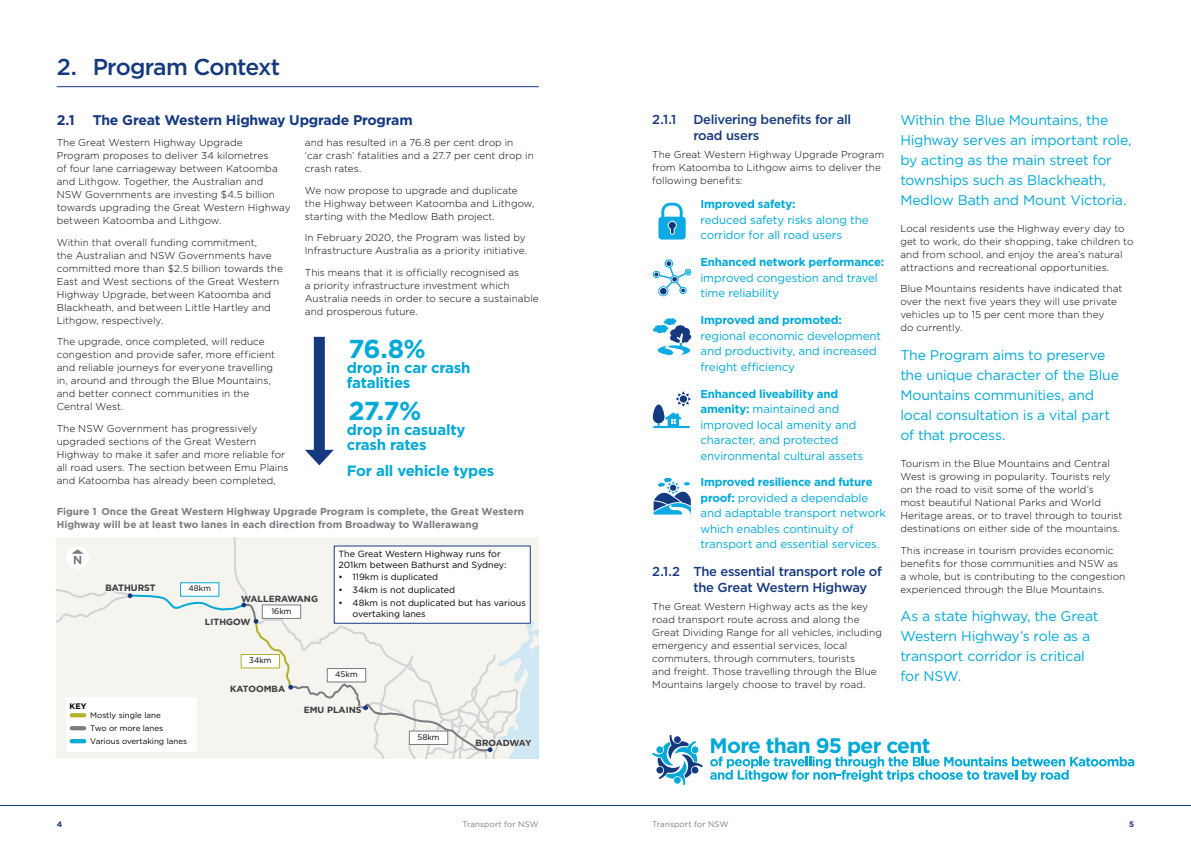
<style>
.page{position:relative;width:1191px;height:842px;background:#fff}
.page>*{position:absolute;margin:0;border:0;box-sizing:border-box;transform-origin:0 0}
.t1{font:700 26px "Gotham";color:#00a9d8}
.t2{font:500 23px "Gotham";letter-spacing:-.04em;color:#15397f}
.t3{font:700 21px "Gotham";letter-spacing:-.035em;color:#00a9d8}
.t4{font:700 15px/15px "Gotham";letter-spacing:-.02em;color:#00a9d8}
.t5{font:14px/20px "Gotham";letter-spacing:-.015em;color:#00a9d8}
.t6{font:700 14px "Gotham";letter-spacing:-.02em;color:#15397f}
.t7{font:500 13px/16px "Gotham";letter-spacing:-.02em;color:#15397f}
.t8{font:11.5px/15.5px "Gotham";letter-spacing:-.01em;color:#00a9d8}
.t9{font:700 11.5px "Gotham";letter-spacing:-.02em;color:#00a9d8}
.t10{font:300 10px/13px "Gotham";letter-spacing:.005em;color:#000}
.t11{font:700 10px/13px "Gotham";color:#797d82}
.t12{font:9px/10.8px "Gotham";color:#000}
.t13{font:700 9px "Gotham";color:#000}
.t14{font:700 9px "Gotham";letter-spacing:-.04em;color:#000}
.t15{font:8px/12.6px "Gotham";color:#000}
.t16{font:8px "Gotham";letter-spacing:.015em;color:#797d82}
.t17{font:700 8px "Gotham";color:#000}
.t18{font:700 8px "Gotham";color:#15397f}
.s1{color:#fff}
.s2{font-weight:700}
</style>
<div class="page">
<hr style="left:57px;top:86px;width:482px;height:1px;background:#15397f">
<svg style="left:57px;top:538px;width:482px;height:221px"></svg>
<div style="left:66px;top:697px;width:131px;height:54px;background:#fff"></div>
<svg style="left:72px;top:713px;width:12px;height:4px"></svg>
<svg style="left:72px;top:726px;width:12px;height:4px"></svg>
<svg style="left:72px;top:739px;width:12px;height:4px"></svg>
<div style="left:314px;top:337px;width:11px;height:119px;background:#15397f"></div>
<svg style="left:305px;top:450px;width:29px;height:15px"></svg>
<svg style="left:658px;top:203px;width:27px;height:37px"></svg>
<svg style="left:653px;top:259px;width:38px;height:37px"></svg>
<svg style="left:653px;top:318px;width:38px;height:37px"></svg>
<svg style="left:653px;top:391px;width:38px;height:37px"></svg>
<svg style="left:653px;top:478px;width:38px;height:36px"></svg>
<svg style="left:710px;top:756px;width:424px;height:26px"></svg>
<svg style="left:652px;top:735px;width:50px;height:50px"></svg>
<hr style="left:595px;top:805px;width:596px;height:1px;background:#15397f">
<hr style="left:0;top:805px;width:595px;height:1px;background:#15397f">
<h2 class="t2" style="left:57px;top:52px;width:225px">2. Program Context</h2>
<h3 class="t6" style="left:57px;top:110px;width:20px">2.1</h3>
<h3 class="t6" style="left:93px;top:110px;width:321px">The Great Western Highway Upgrade Program</h3>
<p class="t10" style="left:57px;top:136px;width:235px">The Great Western Highway Upgrade<br>Program proposes to deliver 34 kilometres<br>of four lane carriageway between Katoomba and Lithgow. Together, the Australian and NSW Governments are investing $4.5 billion towards upgrading the Great Western Highway between Katoomba and Lithgow.</p>
<p class="t10" style="left:57px;top:235px;width:228px">Within that overall funding commitment,<br>the Australian and NSW Governments have committed more than $2.5 billion towards the East and West sections of the Great Western Highway Upgrade, between Katoomba and Blackheath, and between Little Hartley and Lithgow, respectively.</p>
<p class="t10" style="left:57px;top:335px;width:220px">The upgrade, once completed, will reduce congestion and provide safer, more efficient and reliable journeys for everyone travelling in, around and through the Blue Mountains, and better connect communities in the Central West.</p>
<p class="t10" style="left:57px;top:421px;width:233px">The NSW Government has progressively upgraded sections of the Great Western Highway to make it safer and more reliable for all road users. The section between Emu Plains and Katoomba has already been completed,</p>
<p class="t10" style="left:305px;top:136px;width:230px">and has resulted in a 76.8 per cent drop in<br>‘car crash’ fatalities and a 27.7 per cent drop in crash rates.</p>
<p class="t10" style="left:305px;top:183px;width:231px">We now propose to upgrade and duplicate the Highway between Katoomba and Lithgow, starting with the Medlow Bath project.</p>
<p class="t10" style="left:305px;top:231px;width:224px">In February 2020, the Program was listed by<br>Infrastructure Australia as a priority initiative.</p>
<p class="t10" style="left:305px;top:265px;width:235px">This means that it is officially recognised as<br>a priority infrastructure investment which Australia needs in order to secure a sustainable and prosperous future.</p>
<h1 class="t1" style="left:335px;top:331px;width:92px"><span class="s1">•</span>76.8%</h1>
<h3 class="t4" style="left:347px;top:360px;width:125px">drop in car crash fatalities</h3>
<h1 class="t1" style="left:335px;top:393px;width:87px"><span class="s1">•</span>27.7%</h1>
<h3 class="t4" style="left:347px;top:422px;width:120px">drop in casualty crash rates</h3>
<h3 class="t4" style="left:335px;top:463px;width:160px"><span class="s1">•</span> For all vehicle types</h3>
<p class="t11" style="left:57px;top:504px;width:469px">Figure 1 Once the Great Western Highway Upgrade Program is complete, the Great Western<br>Highway will be at least two lanes in each direction from Broadway to Wallerawang</p>
<p class="t13" style="left:105px;top:582px;width:52px">BATHURST</p>
<p class="t15" style="left:188px;top:582px;width:24px">48km</p>
<p class="t13" style="left:241px;top:593px;width:78px">WALLERAWANG</p>
<p class="t15" style="left:271px;top:604px;width:22px">16km</p>
<p class="t13" style="left:205px;top:615px;width:47px">LITHGOW</p>
<p class="t15" style="left:249px;top:654px;width:24px">34km</p>
<p class="t13" style="left:230px;top:683px;width:56px">KATOOMBA</p>
<p class="t12" style="left:338px;top:548px;width:169px">The Great Western Highway runs for<br>201km between Bathurst and Sydney:</p>
<p class="t12" style="left:338px;top:572px;width:101px">• 119km is duplicated</p>
<p class="t12" style="left:338px;top:584px;width:118px">• 34km is not duplicated</p>
<p class="t12" style="left:353px;top:597px;width:175px;text-indent:-14px">• 48km is not duplicated but has various overtaking lanes</p>
<p class="t15" style="left:335px;top:668px;width:24px">45km</p>
<p class="t17" style="left:70px;top:700px;width:18px">KEY</p>
<p class="t15" style="left:90px;top:709px;width:98px">Mostly single lane<br>Two or more lanes<br>Various overtaking lanes</p>
<p class="t13" style="left:304px;top:704px;width:59px">EMU PLAINS</p>
<p class="t15" style="left:417px;top:730px;width:24px">58km</p>
<p class="t14" style="left:475px;top:736px;width:57px">BROADWAY</p>
<h3 class="t7" style="left:652px;top:111px;width:26px">2.1.1</h3>
<h3 class="t7" style="left:693px;top:111px;width:159px">Delivering benefits for all road users</h3>
<p class="t10" style="left:652px;top:148px;width:233px">The Great Western Highway Upgrade Program from Katoomba to Lithgow aims to deliver the following benefits:</p>
<p class="t9" style="left:700px;top:197px;width:97px">Improved safety:</p>
<p class="t8" style="left:700px;top:212px;width:170px">reduced safety risks along the corridor for all road users</p>
<p class="t9" style="left:700px;top:255px;width:185px">Enhanced network performance:</p>
<p class="t8" style="left:700px;top:270px;width:179px">improved congestion and travel time reliability</p>
<p class="t9" style="left:700px;top:312px;width:143px">Improved and promoted:</p>
<p class="t8" style="left:700px;top:328px;width:182px">regional economic development and productivity, and increased freight efficiency</p>
<p class="t8" style="left:700px;top:385px;width:164px"><span class="s2">Enhanced liveability and amenity:</span> maintained and improved local amenity and character, and protected environmental cultural assets</p>
<p class="t8" style="left:700px;top:474px;width:187px"><span class="s2">Improved resilience and future proof:</span> provided a dependable and adaptable transport network which enables continuity of transport and essential services.</p>
<h3 class="t7" style="left:693px;top:563px;width:190px;text-indent:-41px">2.1.2 The essential transport role of the Great Western Highway</h3>
<p class="t10" style="left:652px;top:600px;width:231px">The Great Western Highway acts as the key road transport route across and along the Great Dividing Range for all vehicles, including emergency and essential services, local commuters, through commuters, tourists<br>and freight. Those travelling through the Blue Mountains largely choose to travel by road.</p>
<h3 class="t5" style="left:900px;top:109px;width:233px">Within the Blue Mountains, the<br>Highway serves an important role, by acting as the main street for townships such as Blackheath,<br>Medlow Bath and Mount Victoria.</h3>
<p class="t10" style="left:900px;top:221px;width:235px">Local residents use the Highway every day to get to work, do their shopping, take children to and from school, and enjoy the area’s natural attractions and recreational opportunities.</p>
<p class="t10" style="left:900px;top:282px;width:223px">Blue Mountains residents have indicated that over the next five years they will use private vehicles up to 15 per cent more than they<br>do currently.</p>
<h3 class="t5" style="left:900px;top:345px;width:220px">The Program aims to preserve the unique character of the Blue<br>Mountains communities, and local consultation is a vital part of that process.</h3>
<p class="t10" style="left:900px;top:457px;width:224px">Tourism in the Blue Mountains and Central West is growing in popularity. Tourists rely on the road to visit some of the world’s<br>most beautiful National Parks and World Heritage areas, or to travel through to tourist destinations on either side of the mountains.</p>
<p class="t10" style="left:900px;top:543px;width:226px">This increase in tourism provides economic benefits for those communities and NSW as a whole, but is contributing to the congestion experienced through the Blue Mountains.</p>
<h3 class="t5" style="left:900px;top:606px;width:200px">As a state highway, the Great<br>Western Highway’s role as a transport corridor is critical for NSW.</h3>
<h3 class="t3" style="left:709px;top:731px;width:222px">More than 95 per cent</h3>
<p class="t18" style="left:57px;top:819px;width:7px">4</p>
<p class="t16" style="left:462px;top:819px;width:78px">Transport for NSW</p>
<p class="t16" style="left:652px;top:819px;width:78px">Transport for NSW</p>
<p class="t18" style="left:1129px;top:819px;width:7px">5</p>
</div>
